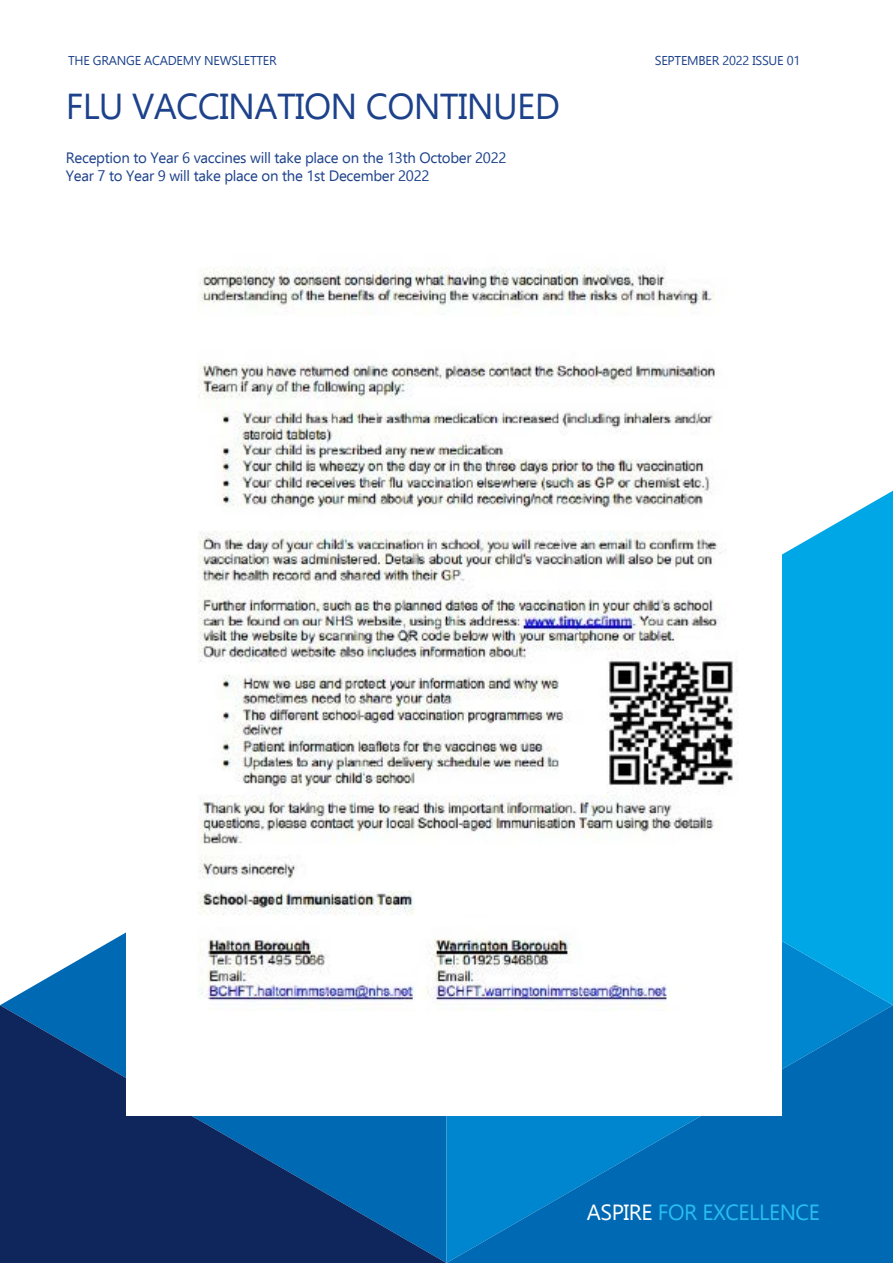
<style>
.page{position:relative;width:893px;height:1263px;background:#fff}
.page>*{position:absolute;margin:0;border:0;box-sizing:border-box;transform-origin:0 0}
.t1{font:36px "Ebrima";letter-spacing:-.02em;color:#1d428b}
.t2{font:21.9px "Ebrima";letter-spacing:-.02em;color:#29bdef}
.t3{font:15px/18px "Ebrima";letter-spacing:-.02em;color:#1d428b}
.t4{font:12.75px "Ebrima";letter-spacing:-.02em;color:#1d428b}
.s1{color:#fff}
</style>
<div class="page">
<svg style="left:0;top:932px;width:126px;height:73px"></svg>
<svg style="left:0;top:1005px;width:446px;height:258px;fill:#0f265c"></svg>
<svg style="left:446px;top:1005px;width:447px;height:258px;fill:#0069b4"></svg>
<svg style="left:782px;top:491px;width:111px;height:514px;fill:#00a7e7"></svg>
<img style="left:127px;top:267px;width:654px;height:849px">
<p class="t4" style="left:68px;top:51px;width:210px">THE GRANGE ACADEMY NEWSLETTER</p>
<p class="t4" style="left:655px;top:51px;width:147px">SEPTEMBER 2022 ISSUE 01</p>
<h1 class="t1" style="left:66px;top:79px;width:495px">FLU VACCINATION CONTINUED</h1>
<p class="t3" style="left:66px;top:148px;width:442px">Reception to Year 6 vaccines will take place on the 13th October 2022<br>Year 7 to Year 9 will take place on the 1st December 2022</p>
<h2 class="t2" style="left:587px;top:1196px;width:234px"><span class="s1">ASPIRE</span> FOR EXCELLENCE</h2>
</div>
